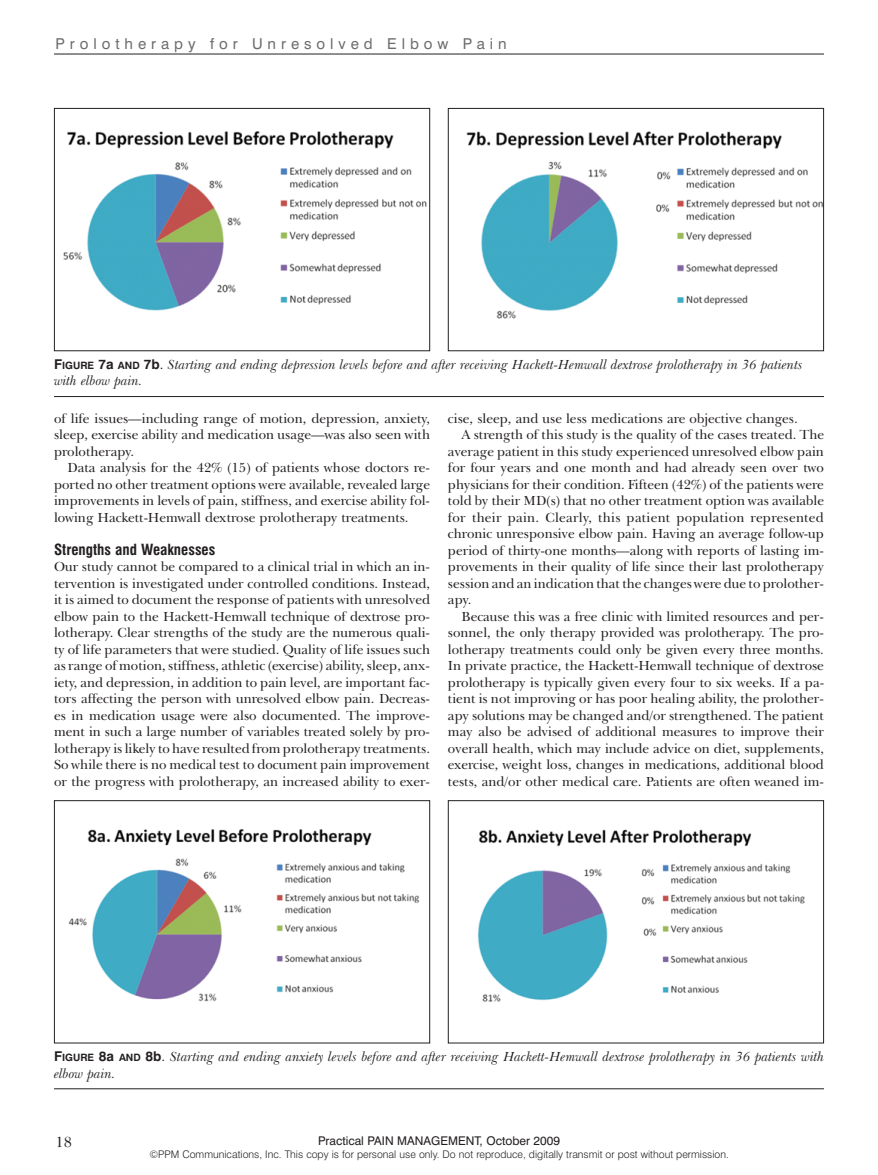
<style>
.page{position:relative;width:878px;height:1175px;background:#fff}
.page>*{position:absolute;margin:0;border:0;box-sizing:border-box;transform-origin:0 0}
.t1{font:15px "Swiss 721 BT";letter-spacing:.33em;color:#6c6d70}
.t2{font:700 condensed 15px "Swiss 721 BT";color:#231f20}
.t3{font:15px "New Baskerville IT Cby BT";color:#231f20}
.t4{font:13.5px/16.5px "New Baskerville IT Cby BT";color:#231f20;text-align:justify}
.t5{font:italic 13.5px/16.5px "New Baskerville IT Cby BT";color:#231f20}
.t6{font:13.5px "New Baskerville IT Cby BT";letter-spacing:.02em;color:#231f20}
.t7{font:12px "Swiss 721 BT";color:#231f20}
.t8{font:300 10.5px "Swiss 721 BT";color:#231f20}
.s1{font-family:"Swiss 721 BT";font-weight:700;font-style:normal}
.s2{font-family:"Swiss 721 BT";font-weight:700;font-style:normal;font-size:10.2px}
.s3{font-style:normal}
</style>
<div class="page">
<hr style="left:54px;top:54px;width:770px;height:1px;background:#231f20">
<img style="left:63px;top:131px;width:364px;height:180px">
<div style="left:54px;top:108px;width:376px;height:243px;border:1px solid #231f20"></div>
<hr style="left:54px;top:396px;width:770px;height:1px;background:#231f20">
<img style="left:466px;top:131px;width:356px;height:188px">
<div style="left:448px;top:108px;width:376px;height:243px;border:1px solid #231f20"></div>
<img style="left:68px;top:829px;width:351px;height:173px">
<div style="left:54px;top:800px;width:376px;height:243px;border:1px solid #231f20"></div>
<hr style="left:54px;top:1088px;width:770px;height:1px;background:#231f20">
<img style="left:477px;top:829px;width:328px;height:173px">
<div style="left:448px;top:800px;width:376px;height:243px;border:1px solid #231f20"></div>
<p class="t1" style="left:56px;top:38px;width:452px">Prolotherapy for Unresolved Elbow Pain</p>
<p class="t5" style="left:54px;top:357px;width:750px"><span class="s1">F</span><span class="s2">IGURE</span> <span class="s1">7a</span> <span class="s2">AND</span> <span class="s1">7b</span><span class="s3">.</span> Starting and ending depression levels before and after receiving Hackett-Hemwall dextrose prolotherapy in 36 patients with elbow pain.</p>
<p class="t4" style="left:54px;top:411px;width:377px">of life issues—including range of motion, depression, anxiety, sleep, exercise ability and medication usage—was also seen with prolotherapy.</p>
<p class="t4" style="left:54px;top:461px;width:377px;text-indent:14px">Data analysis for the 42% (15) of patients whose doctors re&shy;ported no other treatment options were available, revealed large improvements in levels of pain, stiffness, and exercise ability fol&shy;lowing Hackett-Hemwall dextrose prolotherapy treatments.</p>
<p class="t2" style="left:54px;top:543px;width:163px">Strengths and Weaknesses</p>
<p class="t4" style="left:54px;top:560px;width:377px">Our study cannot be compared to a clinical trial in which an in&shy;tervention is investigated under controlled conditions. Instead, it is aimed to document the response of patients with unresolved elbow pain to the Hackett-Hemwall technique of dextrose pro&shy;lotherapy. Clear strengths of the study are the numerous quali&shy;ty of life parameters that were studied. Quality of life issues such as range of motion, stiffness, athletic (exercise) ability, sleep, anx&shy;iety, and depression, in addition to pain level, are important fac&shy;tors affecting the person with unresolved elbow pain. Decreas&shy;es in medication usage were also documented. The improve&shy;ment in such a large number of variables treated solely by pro&shy;lotherapy is likely to have resulted from prolotherapy treatments.<br>So while there is no medical test to document pain improvement or the progress with prolotherapy, an increased ability to exer-</p>
<p class="t4" style="left:448px;top:411px;width:351px">cise, sleep, and use less medications are objective changes.</p>
<p class="t4" style="left:461px;top:428px;width:364px">A strength of this study is the quality of the cases treated. The</p>
<p class="t4" style="left:448px;top:444px;width:377px">average patient in this study experienced unresolved elbow pain</p>
<p class="t4" style="left:448px;top:461px;width:377px">for four years and one month and had already seen over two</p>
<p class="t4" style="left:448px;top:477px;width:377px">physicians for their condition. Fifteen (42%) of the patients were</p>
<p class="t4" style="left:448px;top:494px;width:377px">told by their MD(s) that no other treatment option was available</p>
<p class="t6" style="left:448px;top:512px;width:377px">for their pain. Clearly, this patient population represented</p>
<p class="t4" style="left:448px;top:527px;width:377px">chronic unresponsive elbow pain. Having an average follow-up</p>
<p class="t4" style="left:448px;top:543px;width:377px">period of thirty-one months—along with reports of lasting im-</p>
<p class="t4" style="left:448px;top:560px;width:377px">provements in their quality of life since their last prolotherapy</p>
<p class="t4" style="left:448px;top:576px;width:377px">session and an indication that the changes were due to prolother-</p>
<p class="t4" style="left:448px;top:593px;width:25px">apy.</p>
<p class="t4" style="left:461px;top:609px;width:364px">Because this was a free clinic with limited resources and per-</p>
<p class="t4" style="left:448px;top:626px;width:377px">sonnel, the only therapy provided was prolotherapy. The pro-</p>
<p class="t4" style="left:448px;top:642px;width:377px">lotherapy treatments could only be given every three months.</p>
<p class="t4" style="left:448px;top:659px;width:377px">In private practice, the Hackett-Hemwall technique of dextrose</p>
<p class="t4" style="left:448px;top:675px;width:377px">prolotherapy is typically given every four to six weeks. If a pa-</p>
<p class="t4" style="left:448px;top:692px;width:377px">tient is not improving or has poor healing ability, the prolother-</p>
<p class="t4" style="left:448px;top:708px;width:377px">apy solutions may be changed and/or strengthened. The patient</p>
<p class="t4" style="left:448px;top:725px;width:377px">may also be advised of additional measures to improve their</p>
<p class="t4" style="left:448px;top:741px;width:377px">overall health, which may include advice on diet, supplements,</p>
<p class="t4" style="left:448px;top:758px;width:377px">exercise, weight loss, changes in medications, additional blood</p>
<p class="t4" style="left:448px;top:774px;width:377px">tests, and/or other medical care. Patients are often weaned im-</p>
<p class="t5" style="left:54px;top:1049px;width:771px"><span class="s1">F</span><span class="s2">IGURE</span> <span class="s1">8a</span> <span class="s2">AND</span> <span class="s1">8b</span><span class="s3">.</span> Starting and ending anxiety levels before and after receiving Hackett-Hemwall dextrose prolotherapy in 36 patients with elbow pain.</p>
<p class="t3" style="left:56px;top:1136px;width:18px">18</p>
<p class="t7" style="left:318px;top:1135px;width:243px">Practical PAIN MANAGEMENT, October 2009</p>
<p class="t8" style="left:149px;top:1150px;width:581px">©PPM Communications, Inc. This copy is for personal use only. Do not reproduce, digitally transmit or post without permission.</p>
</div>
